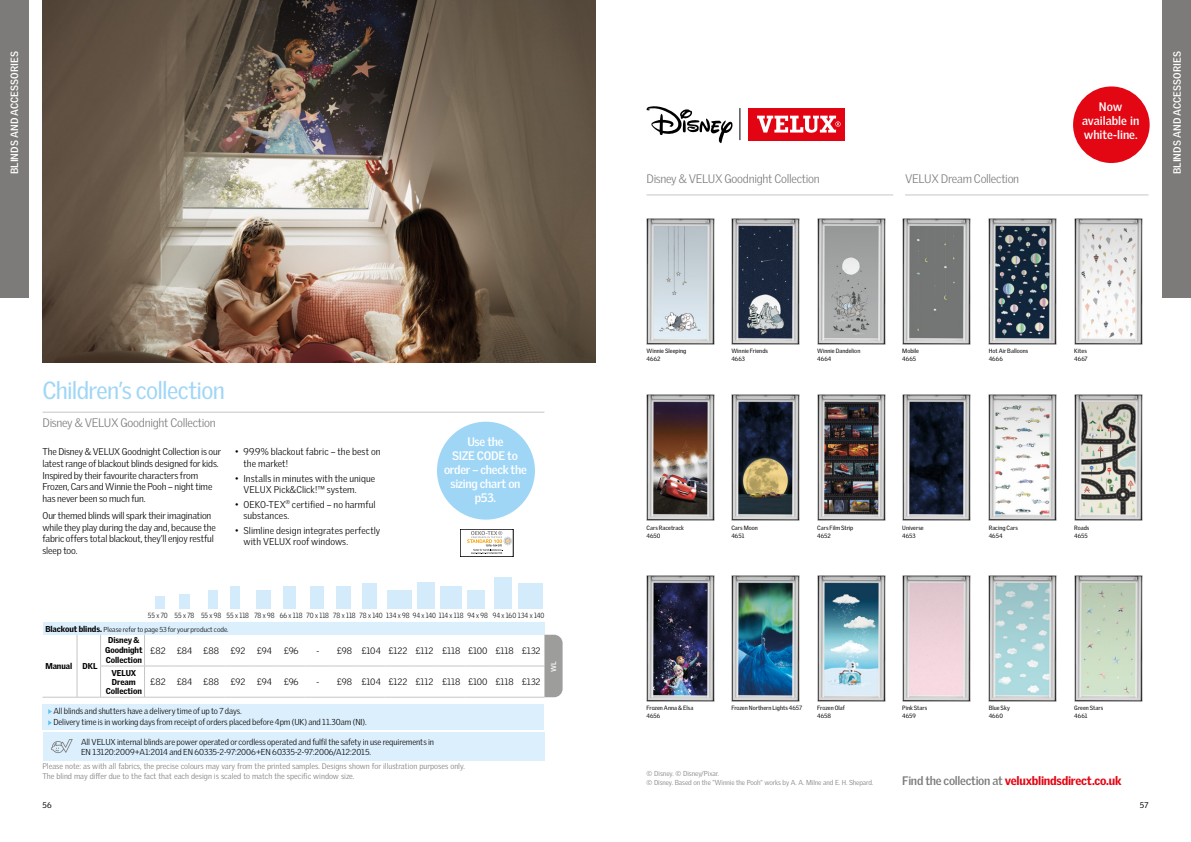
<style>
.page{position:relative;width:1191px;height:842px;background:#fff}
.page>*{position:absolute;margin:0;border:0;box-sizing:border-box;transform-origin:0 0}
.t1{font:24px "Velux Gothic";letter-spacing:-.03em;color:#9fd6f6}
.t2{font:300 12px "Velux Gothic";letter-spacing:-.025em;color:#7c7b7a}
.t3{font:700 12px/14px "Velux Gothic";letter-spacing:-.02em;color:#fff;text-align:center}
.t4{font:900 12px "Velux Gothic";letter-spacing:-.02em;color:#e30613}
.t5{font:700 12px/14px "Velux Gothic";color:#fff;text-align:center}
.t6{font:700 10.2px "Velux Gothic";letter-spacing:.005em;color:#fff}
.t7{font:300 9.6px/11.6px "Velux Gothic";letter-spacing:-.01em;color:#000}
.t8{font:300 9.6px/11.6px "Velux Gothic";letter-spacing:.01em;color:#000}
.t9{font:300 9px "Velux Gothic";letter-spacing:-.005em;color:#000}
.t10{font:300 8.4px/10px "Velux Gothic";letter-spacing:-.01em;color:#000}
.t11{font:900 8.3px/10px "Velux Gothic";letter-spacing:-.005em;color:#000;text-align:center}
.t12{font:300 8px/10px "Velux Gothic";color:#7c7b7a}
.t13{font:8px "Velux Gothic";color:#000}
.t14{font:300 7.2px "Velux Gothic";letter-spacing:-.005em;color:#000;scale:.9 1}
.t15{font:300 7px/9px "Velux Gothic";letter-spacing:-.01em;color:#7c7b7a}
.t16{font:300 7px "Velux Gothic";color:#000}
.t17{font:700 7px "Velux Gothic";color:#fff}
.t18{font:6px/8px "Velux Gothic";letter-spacing:.005em;color:#000}
.s1{font-weight:900;font-size:8.3px}
.s2{font-weight:700;color:#7c7b7a}
</style>
<div class="page">
<hr style="left:43px;top:412px;width:501px;height:1px;background:#c6c6c3">
<div style="left:460px;top:529px;width:53px;height:28px;border:1px solid #000"></div>
<svg style="left:467px;top:531px;width:45px;height:24px"></svg>
<div style="left:437px;top:422px;width:98px;height:98px;background:#9fd6f6;border-radius:50%"></div>
<hr style="left:646px;top:195px;width:247px;height:1px;background:#c6c6c3">
<div style="left:749px;top:108px;width:96px;height:32px;background:#e30413"></div>
<svg style="left:757px;top:116px;width:83px;height:17px"></svg>
<hr style="left:739px;top:108px;width:1px;height:32px;background:#000">
<svg style="left:646px;top:106px;width:86px;height:37px"></svg>
<hr style="left:905px;top:195px;width:243px;height:1px;background:#c6c6c3">
<img style="left:646px;top:218px;width:68px;height:126px">
<img style="left:731px;top:218px;width:68px;height:126px">
<img style="left:817px;top:218px;width:68px;height:126px">
<img style="left:646px;top:395px;width:68px;height:126px">
<img style="left:731px;top:395px;width:68px;height:126px">
<img style="left:817px;top:395px;width:68px;height:126px">
<img style="left:646px;top:576px;width:68px;height:125px">
<img style="left:731px;top:576px;width:68px;height:125px">
<img style="left:817px;top:576px;width:68px;height:125px">
<img style="left:902px;top:395px;width:68px;height:126px">
<img style="left:988px;top:395px;width:69px;height:126px">
<img style="left:1074px;top:395px;width:68px;height:126px">
<img style="left:902px;top:576px;width:68px;height:125px">
<img style="left:988px;top:576px;width:69px;height:125px">
<img style="left:1074px;top:576px;width:68px;height:125px">
<img style="left:902px;top:218px;width:68px;height:126px">
<img style="left:988px;top:218px;width:69px;height:126px">
<img style="left:1074px;top:218px;width:68px;height:126px">
<img style="left:43px;top:0;width:552px;height:363px">
<div style="left:1073px;top:86px;width:76px;height:77px;background:#e30613;border-radius:50%"></div>
<div style="left:43px;top:732px;width:501px;height:28px;background:#dceffc"></div>
<svg style="left:51px;top:739px;width:22px;height:14px"></svg>
<div style="left:43px;top:623px;width:501px;height:12px;background:#dceffc"></div>
<hr style="left:43px;top:697px;width:34px;height:1px;background:#c6c6c3">
<svg style="left:77px;top:697px;width:24px;height:1px"></svg>
<hr style="left:77px;top:635px;width:1px;height:31px;background:#c6c6c3">
<hr style="left:77px;top:666px;width:1px;height:31px;background:#c6c6c3">
<hr style="left:100px;top:635px;width:1px;height:31px;background:#c6c6c3">
<hr style="left:100px;top:666px;width:1px;height:31px;background:#c6c6c3">
<hr style="left:100px;top:666px;width:44px;height:1px;background:#c6c6c3">
<hr style="left:101px;top:697px;width:43px;height:1px;background:#c6c6c3">
<div style="left:43px;top:704px;width:501px;height:25px;background:#dceffc"></div>
<svg style="left:48px;top:709px;width:4px;height:5px"></svg>
<svg style="left:48px;top:720px;width:4px;height:5px"></svg>
<div style="left:180px;top:594px;width:10px;height:15px;background:#d3ebfb"></div>
<div style="left:208px;top:590px;width:10px;height:19px;background:#d3ebfb"></div>
<div style="left:230px;top:586px;width:10px;height:23px;background:#d3ebfb"></div>
<div style="left:336px;top:586px;width:14px;height:23px;background:#d3ebfb"></div>
<div style="left:310px;top:586px;width:13px;height:23px;background:#d3ebfb"></div>
<div style="left:362px;top:583px;width:15px;height:26px;background:#d3ebfb"></div>
<div style="left:494px;top:577px;width:18px;height:32px;background:#d3ebfb"></div>
<div style="left:417px;top:582px;width:18px;height:27px;background:#d3ebfb"></div>
<div style="left:467px;top:590px;width:18px;height:19px;background:#d3ebfb"></div>
<div style="left:440px;top:586px;width:21px;height:23px;background:#d3ebfb"></div>
<div style="left:387px;top:590px;width:25px;height:19px;background:#d3ebfb"></div>
<div style="left:256px;top:590px;width:15px;height:19px;background:#d3ebfb"></div>
<div style="left:283px;top:586px;width:13px;height:23px;background:#d3ebfb"></div>
<div style="left:518px;top:583px;width:24px;height:26px;background:#d3ebfb"></div>
<div style="left:154px;top:596px;width:10px;height:13px;background:#d3ebfb"></div>
<svg style="left:144px;top:635px;width:418px;height:63px"></svg>
<div style="left:1162px;top:0;width:29px;height:298px;background:#7c7b7a"></div>
<div style="left:0;top:0;width:28px;height:298px;background:#7c7b7a"></div>
<p class="t6" style="left:8px;top:174px;width:125px;rotate:-90deg">BLINDS AND ACCESSORIES</p>
<p class="t6" style="left:1170px;top:174px;width:125px;rotate:-90deg">BLINDS AND ACCESSORIES</p>
<p class="t5" style="left:1082px;top:100px;width:59px">Now available in white-line.</p>
<p class="t2" style="left:646px;top:172px;width:175px">Disney &amp; VELUX Goodnight Collection</p>
<p class="t2" style="left:905px;top:172px;width:116px">VELUX Dream Collection</p>
<h1 class="t1" style="left:43px;top:376px;width:184px">Children’s collection</h1>
<p class="t2" style="left:43px;top:415px;width:175px">Disney &amp; VELUX Goodnight Collection</p>
<p class="t7" style="left:43px;top:446px;width:180px">The Disney &amp; VELUX Goodnight Collection is our latest range of blackout blinds designed for kids.<br>Inspired by their favourite characters from Frozen, Cars and Winnie the Pooh – night time has never been so much fun.</p>
<p class="t7" style="left:43px;top:510px;width:175px">Our themed blinds will spark their imagination while they play during the day and, because the fabric offers total blackout, they’ll enjoy restful sleep too.</p>
<p class="t7" style="left:243px;top:446px;width:139px;text-indent:-9px">• 99.9% blackout fabric – the best on the market!</p>
<p class="t7" style="left:243px;top:472px;width:133px;text-indent:-9px">• Installs in minutes with the unique<br>VELUX Pick&amp;Click!™ system.</p>
<p class="t8" style="left:243px;top:498px;width:134px;text-indent:-9px">• OEKO-TEX<sup>®</sup> certified – no harmful substances.</p>
<p class="t7" style="left:243px;top:524px;width:138px;text-indent:-9px">• Slimline design integrates perfectly with VELUX roof windows.</p>
<p class="t3" style="left:444px;top:435px;width:84px">Use the<br>SIZE CODE to order – check the sizing chart on p53.</p>
<p class="t14" style="left:148px;top:612px;width:442px">55 x 70 55 x 78 55 x 98 55 x 118 78 x 98 66 x 118 70 x 118 78 x 118 78 x 140 134 x 98 94 x 140 114 x 118 94 x 98 94 x 160 134 x 140</p>
<p class="t16" style="left:45px;top:625px;width:185px"><span class="s1">Blackout blinds.</span> Please refer to page 53 for your product code.</p>
<p class="t11" style="left:45px;top:661px;width:54px">Manual DKL</p>
<p class="t11" style="left:105px;top:635px;width:39px">Disney &amp;<br>Goodnight<br>Collection</p>
<p class="t9" style="left:150px;top:645px;width:70px">£82 £84 £88</p>
<p class="t9" style="left:230px;top:645px;width:16px">£92</p>
<p class="t9" style="left:257px;top:645px;width:17px">£94</p>
<p class="t9" style="left:284px;top:645px;width:16px">£96</p>
<p class="t9" style="left:316px;top:645px;width:226px">- £98 £104 £122 £112 £118 £100 £118 £132</p>
<p class="t11" style="left:106px;top:668px;width:38px;line-height:9px">VELUX<br>Dream<br>Collection</p>
<p class="t9" style="left:150px;top:676px;width:70px">£82 £84 £88</p>
<p class="t9" style="left:230px;top:676px;width:16px">£92</p>
<p class="t9" style="left:257px;top:676px;width:17px">£94</p>
<p class="t9" style="left:284px;top:676px;width:16px">£96</p>
<p class="t9" style="left:316px;top:676px;width:226px">- £98 £104 £122 £112 £118 £100 £118 £132</p>
<p class="t10" style="left:53px;top:705px;width:315px;line-height:11.2px">All blinds and shutters have a delivery time of up to 7 days.<br>Delivery time is in working days from receipt of orders placed before 4pm (UK) and 11.30am (NI).</p>
<p class="t12" style="left:43px;top:761px;width:424px">Please note: as with all fabrics, the precise colours may vary from the printed samples. Designs shown for illustration purposes only.<br>The blind may differ due to the fact that each design is scaled to match the specific window size.</p>
<p class="t17" style="left:549px;top:671px;width:12px;rotate:-90deg">WL</p>
<p class="t10" style="left:81px;top:736px;width:354px">All VELUX internal blinds are power operated or cordless operated and fulfil the safety in use requirements in<br>EN 13120:2009+A1:2014 and EN 60335-2-97:2006+EN 60335-2-97:2006/A12:2015.</p>
<p class="t18" style="left:646px;top:347px;width:41px">Winnie Sleeping<br>4662</p>
<p class="t18" style="left:731px;top:347px;width:38px">Winnie Friends<br>4663</p>
<p class="t18" style="left:817px;top:347px;width:45px">Winnie Dandelion<br>4664</p>
<p class="t18" style="left:902px;top:347px;width:18px">Mobile<br>4665</p>
<p class="t18" style="left:988px;top:347px;width:41px">Hot Air Balloons<br>4666</p>
<p class="t18" style="left:1074px;top:347px;width:15px">Kites<br>4667</p>
<p class="t18" style="left:646px;top:523px;width:39px">Cars Racetrack<br>4650</p>
<p class="t18" style="left:731px;top:523px;width:28px">Cars Moon<br>4651</p>
<p class="t18" style="left:817px;top:523px;width:38px">Cars Film Strip<br>4652</p>
<p class="t18" style="left:902px;top:523px;width:23px">Universe<br>4653</p>
<p class="t18" style="left:988px;top:523px;width:31px">Racing Cars<br>4654</p>
<p class="t18" style="left:1074px;top:523px;width:17px">Roads<br>4655</p>
<p class="t18" style="left:646px;top:704px;width:48px">Frozen Anna &amp; Elsa<br>4656</p>
<p class="t18" style="left:731px;top:704px;width:72px">Frozen Northern Lights 4657</p>
<p class="t18" style="left:817px;top:704px;width:29px">Frozen Olaf<br>4658</p>
<p class="t15" style="left:646px;top:769px;width:228px">© Disney. © Disney/Pixar.<br>© Disney. Based on the “Winnie the Pooh” works by A. A. Milne and E. H. Shepard.</p>
<p class="t18" style="left:902px;top:704px;width:26px">Pink Stars<br>4659</p>
<p class="t18" style="left:988px;top:704px;width:23px">Blue Sky<br>4660</p>
<p class="t18" style="left:1074px;top:704px;width:30px">Green Stars<br>4661</p>
<p class="t4" style="left:902px;top:773px;width:221px"><span class="s2">Find the collection at</span> veluxblindsdirect.co.uk</p>
<p class="t13" style="left:43px;top:801px;width:11px">56</p>
<p class="t13" style="left:1140px;top:801px;width:10px">57</p>
</div>
